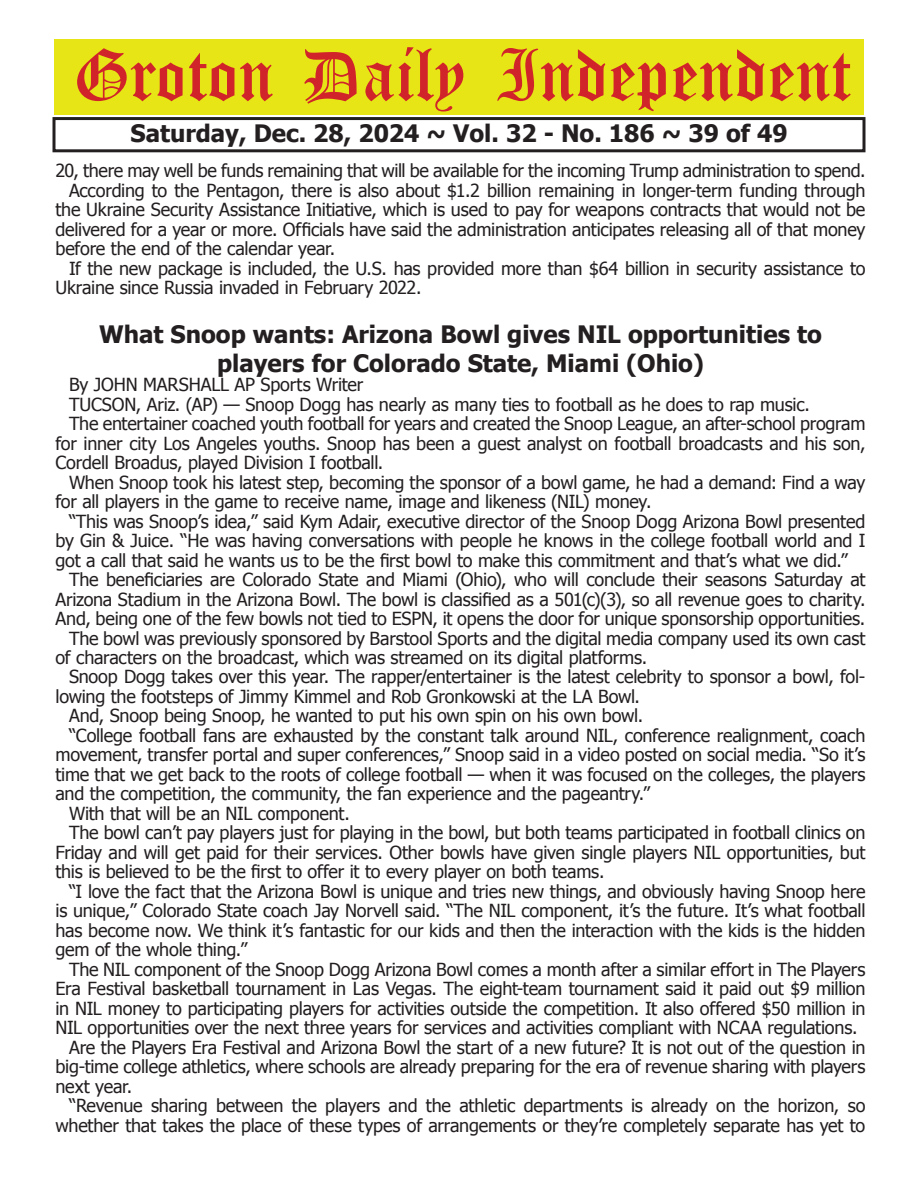
<style>
.page{position:relative;width:918px;height:1188px;background:#fff}
.page>*{position:absolute;margin:0;border:0;box-sizing:border-box;transform-origin:0 0}
.t1{font:54px "Old English Five";color:#d1232a}
.t2{font:700 24px/28.8px "Tahoma";color:#231f20;text-align:center}
.t3{font:18px "Tahoma";letter-spacing:-.01em;color:#231f20}
</style>
<div class="page">
<div style="left:52px;top:117px;width:814px;height:35px;border:3px solid #231f20"></div>
<div style="left:54px;top:40px;width:810px;height:75px;background:#e7e515"></div>
<h1 class="t1" style="left:73px;top:50px;width:779px">Groton Daily Independent</h1>
<h2 class="t2" style="left:131px;top:117px;width:659px">Saturday, Dec. 28, 2024 ~ Vol. 32 - No. 186 ~ 39 of 49</h2>
<p class="t3" style="left:56px;top:159px;width:812px">20, there may well be funds remaining that will be available for the incoming Trump administration to spend.</p>
<p class="t3" style="left:69px;top:178px;width:798px">According to the Pentagon, there is also about $1.2 billion remaining in longer-term funding through</p>
<p class="t3" style="left:56px;top:198px;width:811px">the Ukraine Security Assistance Initiative, which is used to pay for weapons contracts that would not be</p>
<p class="t3" style="left:56px;top:217px;width:812px">delivered for a year or more. Officials have said the administration anticipates releasing all of that money</p>
<p class="t3" style="left:56px;top:237px;width:281px">before the end of the calendar year.</p>
<p class="t3" style="left:69px;top:256px;width:798px">If the new package is included, the U.S. has provided more than $64 billion in security assistance to</p>
<p class="t3" style="left:56px;top:276px;width:368px">Ukraine since Russia invaded in February 2022.</p>
<h2 class="t2" style="left:99px;top:318px;width:724px">What Snoop wants: Arizona Bowl gives NIL opportunities to players for Colorado State, Miami (Ohio)</h2>
<p class="t3" style="left:69px;top:372px;width:296px">By JOHN MARSHALL AP Sports Writer</p>
<p class="t3" style="left:69px;top:392px;width:742px">TUCSON, Ariz. (AP) — Snoop Dogg has nearly as many ties to football as he does to rap music.</p>
<p class="t3" style="left:69px;top:411px;width:798px">The entertainer coached youth football for years and created the Snoop League, an after-school program</p>
<p class="t3" style="left:56px;top:431px;width:812px">for inner city Los Angeles youths. Snoop has been a guest analyst on football broadcasts and his son,</p>
<p class="t3" style="left:56px;top:450px;width:329px">Cordell Broadus, played Division I football.</p>
<p class="t3" style="left:69px;top:470px;width:798px">When Snoop took his latest step, becoming the sponsor of a bowl game, he had a demand: Find a way</p>
<p class="t3" style="left:56px;top:489px;width:598px">for all players in the game to receive name, image and likeness (NIL) money.</p>
<p class="t3" style="left:69px;top:509px;width:798px">“This was Snoop’s idea,” said Kym Adair, executive director of the Snoop Dogg Arizona Bowl presented</p>
<p class="t3" style="left:56px;top:528px;width:812px">by Gin &amp; Juice. “He was having conversations with people he knows in the college football world and I</p>
<p class="t3" style="left:56px;top:548px;width:794px">got a call that said he wants us to be the first bowl to make this commitment and that’s what we did.”</p>
<p class="t3" style="left:69px;top:567px;width:798px">The beneficiaries are Colorado State and Miami (Ohio), who will conclude their seasons Saturday at</p>
<p class="t3" style="left:56px;top:587px;width:812px">Arizona Stadium in the Arizona Bowl. The bowl is classified as a 501(c)(3), so all revenue goes to charity.</p>
<p class="t3" style="left:56px;top:606px;width:811px">And, being one of the few bowls not tied to ESPN, it opens the door for unique sponsorship opportunities.</p>
<p class="t3" style="left:69px;top:626px;width:798px">The bowl was previously sponsored by Barstool Sports and the digital media company used its own cast</p>
<p class="t3" style="left:56px;top:645px;width:593px">of characters on the broadcast, which was streamed on its digital platforms.</p>
<p class="t3" style="left:69px;top:665px;width:798px">Snoop Dogg takes over this year. The rapper/entertainer is the latest celebrity to sponsor a bowl, fol-</p>
<p class="t3" style="left:56px;top:684px;width:586px">lowing the footsteps of Jimmy Kimmel and Rob Gronkowski at the LA Bowl.</p>
<p class="t3" style="left:69px;top:704px;width:576px">And, Snoop being Snoop, he wanted to put his own spin on his own bowl.</p>
<p class="t3" style="left:69px;top:723px;width:798px">“College football fans are exhausted by the constant talk around NIL, conference realignment, coach</p>
<p class="t3" style="left:56px;top:743px;width:812px">movement, transfer portal and super conferences,” Snoop said in a video posted on social media. “So it’s</p>
<p class="t3" style="left:56px;top:762px;width:812px">time that we get back to the roots of college football — when it was focused on the colleges, the players</p>
<p class="t3" style="left:56px;top:782px;width:596px">and the competition, the community, the fan experience and the pageantry.”</p>
<p class="t3" style="left:69px;top:801px;width:282px">With that will be an NIL component.</p>
<p class="t3" style="left:69px;top:821px;width:798px">The bowl can’t pay players just for playing in the bowl, but both teams participated in football clinics on</p>
<p class="t3" style="left:56px;top:840px;width:811px">Friday and will get paid for their services. Other bowls have given single players NIL opportunities, but</p>
<p class="t3" style="left:56px;top:860px;width:550px">this is believed to be the first to offer it to every player on both teams.</p>
<p class="t3" style="left:69px;top:879px;width:798px">“I love the fact that the Arizona Bowl is unique and tries new things, and obviously having Snoop here</p>
<p class="t3" style="left:56px;top:899px;width:811px">is unique,” Colorado State coach Jay Norvell said. “The NIL component, it’s the future. It’s what football</p>
<p class="t3" style="left:56px;top:918px;width:811px">has become now. We think it’s fantastic for our kids and then the interaction with the kids is the hidden</p>
<p class="t3" style="left:56px;top:938px;width:193px">gem of the whole thing.”</p>
<p class="t3" style="left:69px;top:957px;width:798px">The NIL component of the Snoop Dogg Arizona Bowl comes a month after a similar effort in The Players</p>
<p class="t3" style="left:56px;top:977px;width:812px">Era Festival basketball tournament in Las Vegas. The eight-team tournament said it paid out $9 million</p>
<p class="t3" style="left:56px;top:996px;width:812px">in NIL money to participating players for activities outside the competition. It also offered $50 million in</p>
<p class="t3" style="left:56px;top:1016px;width:804px">NIL opportunities over the next three years for services and activities compliant with NCAA regulations.</p>
<p class="t3" style="left:69px;top:1035px;width:798px">Are the Players Era Festival and Arizona Bowl the start of a new future? It is not out of the question in</p>
<p class="t3" style="left:56px;top:1055px;width:812px">big-time college athletics, where schools are already preparing for the era of revenue sharing with players</p>
<p class="t3" style="left:56px;top:1074px;width:78px">next year.</p>
<p class="t3" style="left:69px;top:1094px;width:798px">“Revenue sharing between the players and the athletic departments is already on the horizon, so</p>
<p class="t3" style="left:56px;top:1113px;width:811px">whether that takes the place of these types of arrangements or they’re completely separate has yet to</p>
</div>
